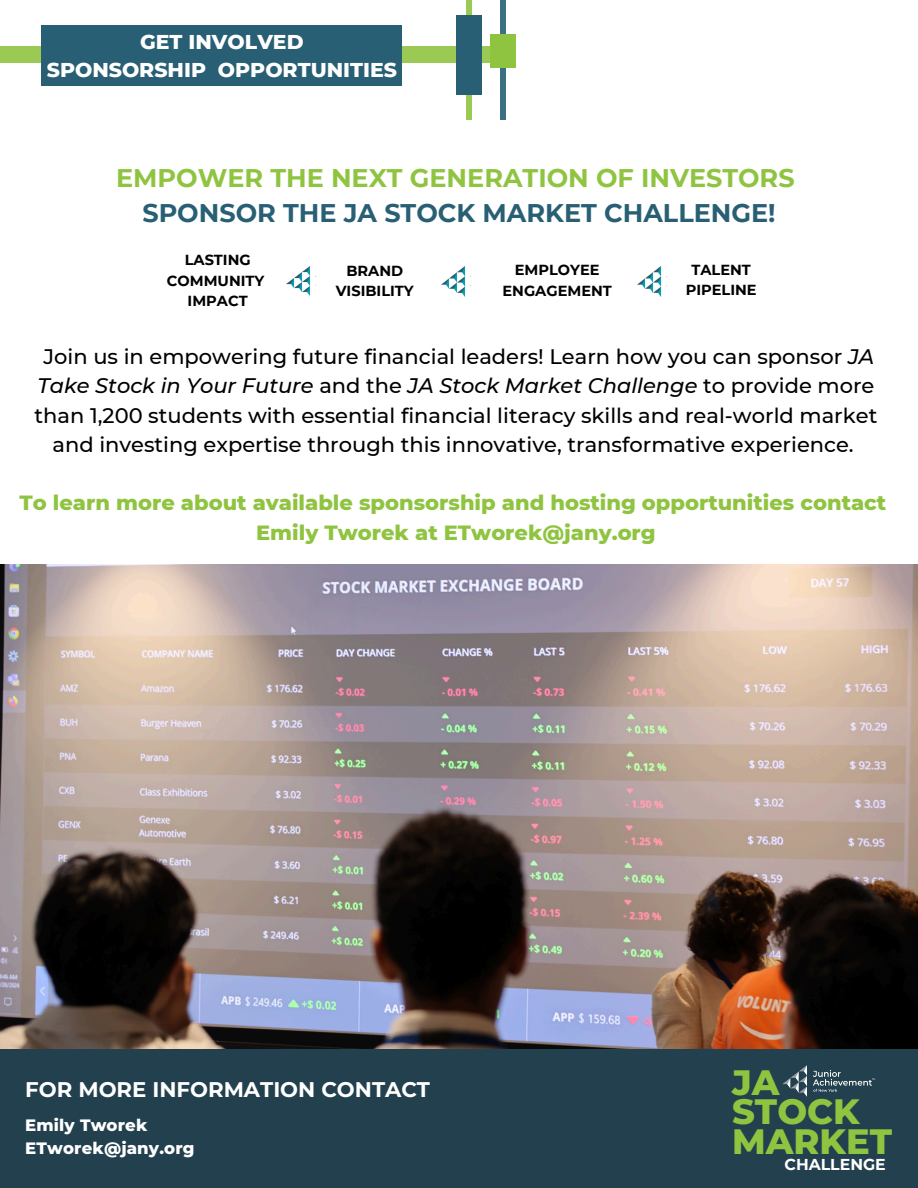
<style>
.page{position:relative;width:918px;height:1188px;background:#fff}
.page>*{position:absolute;margin:0;border:0;box-sizing:border-box;transform-origin:0 0}
.t1{font:800 35.25px/29.4px "Montserrat";color:#8fc440}
.t2{font:700 25.5px/34.8px "Montserrat";color:#8fc440;text-align:center}
.t3{font:700 21.3px "Montserrat";color:#fff}
.t4{font:500 21px/29.2px "Montserrat";color:#000;text-align:center}
.t5{font:800 21px/29.2px "Montserrat";color:#8fc440;text-align:center}
.t6{font:800 20.4px/28.2px "Montserrat";color:#fff;text-align:center}
.t7{font:800 16.5px/22.6px "Montserrat";letter-spacing:.01em;color:#fff}
.t8{font:700 15.75px "Montserrat";color:#fff}
.t9{font:700 14.55px/20.2px "Montserrat";color:#000;text-align:center}
.s1{color:#285f74}
.s2{font-style:italic}
</style>
<div class="page">
<div style="left:0;top:46px;width:503px;height:16px;background:#9aca53"></div>
<div style="left:466px;top:0;width:6px;height:120px;background:#9aca53"></div>
<div style="left:456px;top:15px;width:25px;height:79px;background:#285f74"></div>
<div style="left:500px;top:0;width:6px;height:120px;background:#3d6f82"></div>
<div style="left:490px;top:35px;width:26px;height:33px;background:#8fc440"></div>
<div style="left:42px;top:26px;width:360px;height:60px;background:#285f74"></div>
<img style="left:0;top:564px;width:918px;height:486px">
<img style="left:287px;top:266px;width:29px;height:29px">
<img style="left:441px;top:267px;width:30px;height:29px">
<img style="left:637px;top:267px;width:25px;height:29px">
<div style="left:0;top:1050px;width:918px;height:138px;background:#22404d"></div>
<img style="left:782px;top:1065px;width:94px;height:32px">
<h3 class="t6" style="left:47px;top:28px;width:352px">GET INVOLVED<br>SPONSORSHIP OPPORTUNITIES</h3>
<p class="t2" style="left:116px;top:161px;width:680px">EMPOWER THE NEXT GENERATION OF INVESTORS<br><span class="s1">SPONSOR THE JA STOCK MARKET CHALLENGE!</span></p>
<p class="t9" style="left:167px;top:250px;width:99px">LASTING<br>COMMUNITY</p>
<h4 class="t9" style="left:188px;top:290px;width:62px">IMPACT</h4>
<p class="t9" style="left:346px;top:261px;width:58px">BRAND</p>
<p class="t9" style="left:336px;top:281px;width:80px">VISIBILITY</p>
<p class="t9" style="left:503px;top:260px;width:111px">EMPLOYEE<br>ENGAGEMENT</p>
<p class="t9" style="left:691px;top:259px;width:61px">TALENT</p>
<p class="t9" style="left:686px;top:280px;width:72px">PIPELINE</p>
<p class="t4" style="left:35px;top:342px;width:844px">Join us in empowering future financial leaders! Learn how you can sponsor <span class="s2">JA Take Stock in Your Future</span> and the <span class="s2">JA Stock Market Challenge</span> to provide more than 1,200 students with essential financial literacy skills and real-world market and investing expertise through this innovative, transformative experience.</p>
<p class="t5" style="left:20px;top:488px;width:868px">To learn more about available sponsorship and hosting opportunities contact<br>Emily Tworek at ETworek@jany.org</p>
<p class="t3" style="left:25px;top:1077px;width:406px">FOR MORE INFORMATION CONTACT</p>
<h6 class="t7" style="left:25px;top:1114px;width:171px">Emily Tworek<br>ETworek@jany.org</h6>
<h1 class="t1" style="left:732px;top:1067px;width:162px">JA<br>STOCK<br>MARKET</h1>
<h5 class="t8" style="left:784px;top:1155px;width:103px">CHALLENGE</h5>
</div>
